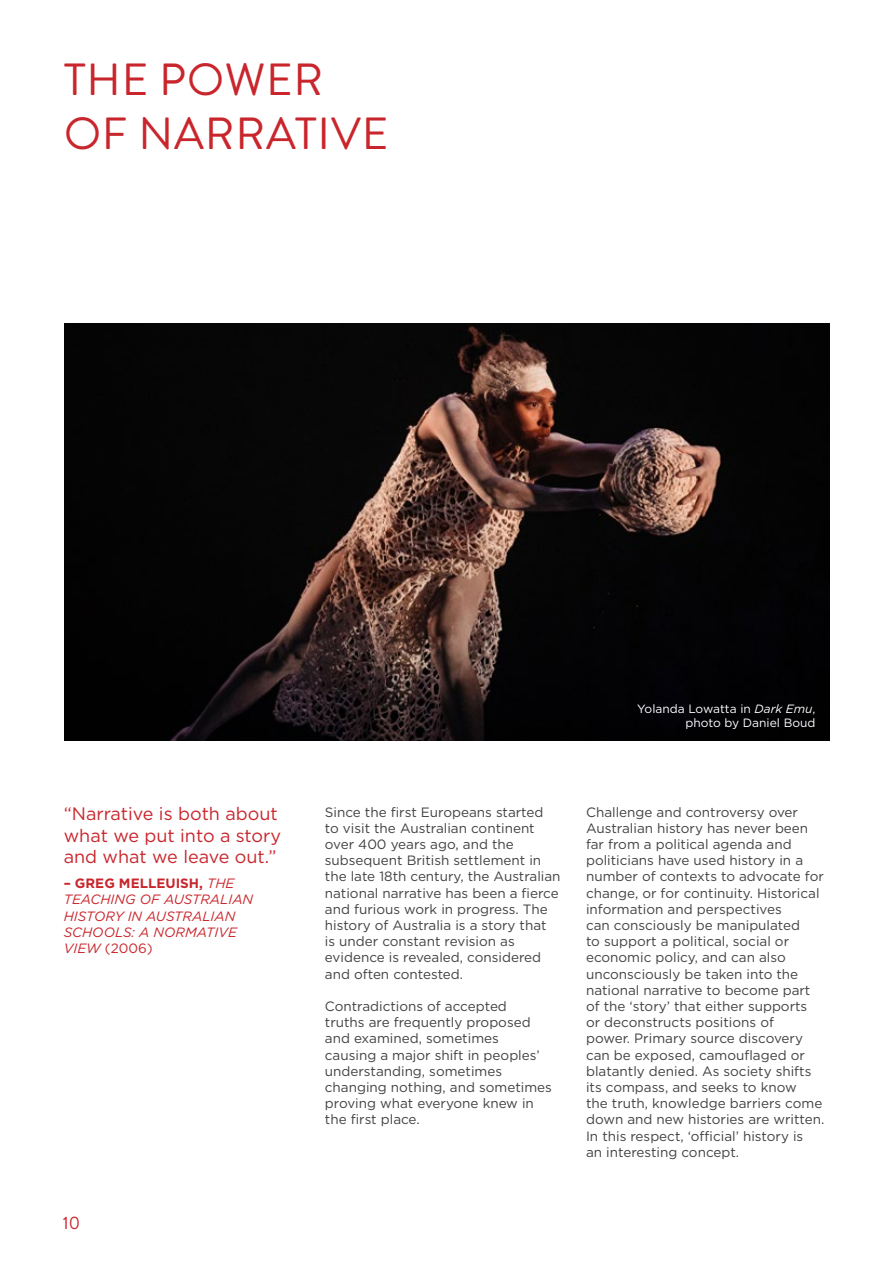
<style>
.page{position:relative;width:893px;height:1263px;background:#fff}
.page>*{position:absolute;margin:0;border:0;box-sizing:border-box;transform-origin:0 0}
.t1{font:45px/54px "Brandon Grotesque";letter-spacing:.02em;color:#c9252c}
.t2{font:18px/21.6px "Gotham";color:#c9252c}
.t3{font:18px "Brandon Grotesque";color:#c9252c}
.t4{font:13.5px/16.2px "Gotham";color:#414042}
.t5{font:italic 13.5px/16.2px "Gotham";color:#c9252c}
.t6{font:12px/14.4px "Gotham";color:#fff;text-align:right}
.s1{font-weight:700;font-style:normal}
.s2{font-style:normal}
.s3{font-style:italic}
</style>
<div class="page">
<img style="left:64px;top:324px;width:765px;height:416px">
<h1 class="t1" style="left:64px;top:53px;width:326px">THE POWER<br>OF NARRATIVE</h1>
<h2 class="t2" style="left:64px;top:803px;width:219px">“Narrative is both about what we put into a story and what we leave out.”</h2>
<p class="t5" style="left:64px;top:875px;width:191px"><span class="s1">– GREG MELLEUISH,</span> THE<br>TEACHING OF AUSTRALIAN<br>HISTORY IN AUSTRALIAN<br>SCHOOLS: A NORMATIVE<br>VIEW <span class="s2">(2006)</span></p>
<h2 class="t3" style="left:63px;top:1211px;width:19px">10</h2>
<p class="t6" style="left:637px;top:701px;width:180px">Yolanda Lowatta in <span class="s3">Dark Emu</span>, photo by Daniel Boud</p>
<p class="t4" style="left:325px;top:803px;width:237px">Since the first Europeans started to visit the Australian continent over 400 years ago, and the subsequent British settlement in the late 18th century, the Australian national narrative has been a fierce and furious work in progress. The history of Australia is a story that<br>is under constant revision as evidence is revealed, considered and often contested.</p>
<p class="t4" style="left:325px;top:998px;width:228px">Contradictions of accepted<br>truths are frequently proposed and examined, sometimes causing a major shift in peoples’ understanding, sometimes changing nothing, and sometimes proving what everyone knew in the first place.</p>
<p class="t4" style="left:586px;top:803px;width:240px">Challenge and controversy over<br>Australian history has never been far from a political agenda and politicians have used history in a number of contexts to advocate for change, or for continuity. Historical information and perspectives<br>can consciously be manipulated<br>to support a political, social or economic policy, and can also unconsciously be taken into the national narrative to become part of the ‘story’ that either supports or deconstructs positions of<br>power. Primary source discovery can be exposed, camouflaged or blatantly denied. As society shifts its compass, and seeks to know<br>the truth, knowledge barriers come down and new histories are written.<br>In this respect, ‘official’ history is<br>an interesting concept.</p>
</div>
